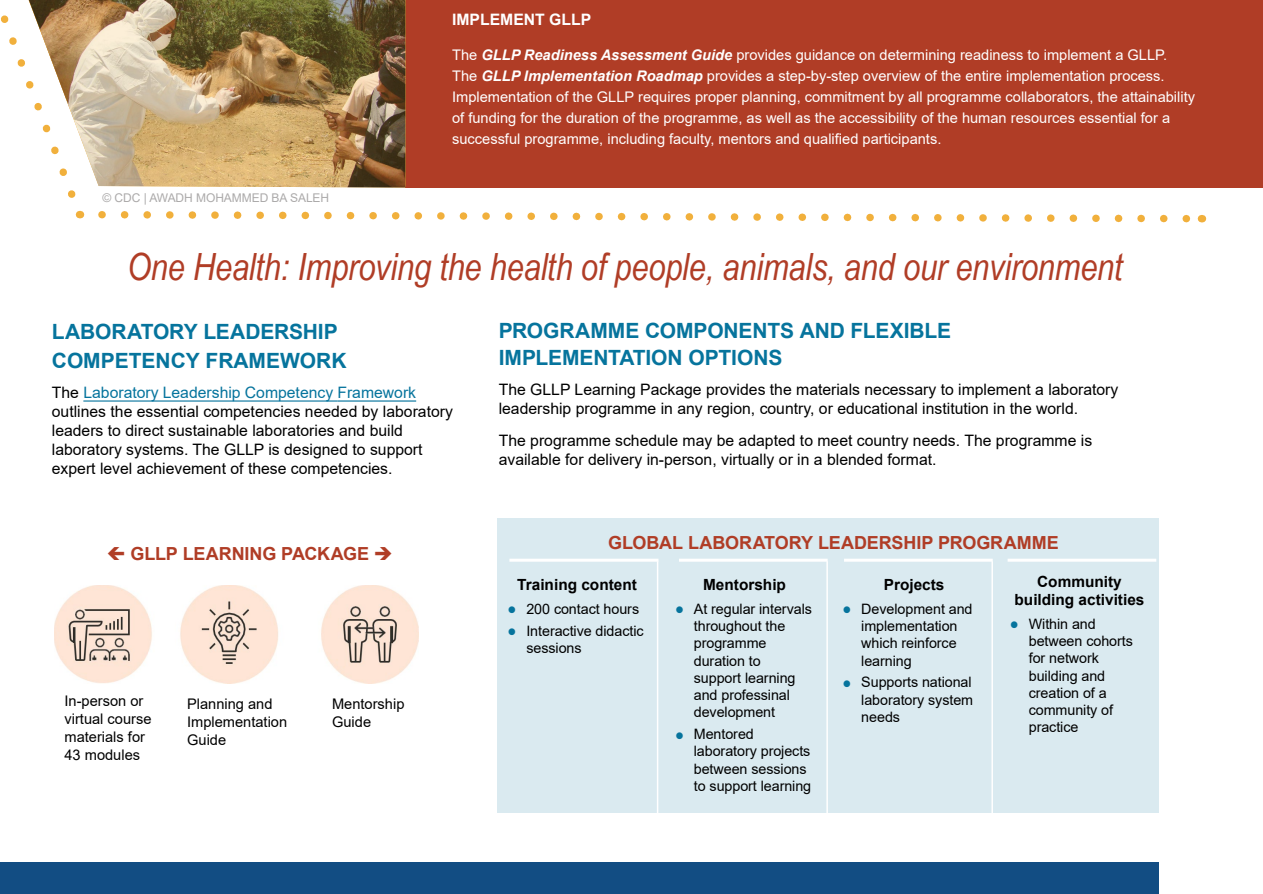
<style>
.page{position:relative;width:1263px;height:894px;background:#fff}
.page>*{position:absolute;margin:0;border:0;box-sizing:border-box;transform-origin:0 0}
.H2_Arial_28_Pt_Strong_Cond{font:italic 37.5px "Arial Narrow";letter-spacing:-.005em;color:#b03d26}
.H3_Arial_14_pt_Teal{font:700 21px/27px "Arial";letter-spacing:-.005em;color:#06749d}
.P_Arial_10_5_Pt_reg_Ex_Sp_c___Ls_Sp{font:700 21px/28.5px "Arial";color:#06749d}
.H4_Arial_12_pt_Red{font:700 18px "Arial";letter-spacing:-.005em;color:#b03d26}
.P_Arial_10_5_Pt_reg_Ex_Sp_c___Ls_Sp-2{font:15.75px/18.9px "Arial";color:#000}
.P_Arial_10_5_Pt_reg{font:700 15.75px "Arial";color:#fff}
.P_Arial_10_25_Pt_reg_Ls_Sp_Center{font:700 15.3px/18px "Arial";color:#000;text-align:center}
.P_Arial_9_5_Pt_reg{font:14.7px/21px "Arial";color:#fff}
.P_Arial_9_75_Pt_reg_Ls_Sp_Left{font:14.7px/18px "Arial";color:#000}
.t1{font:14.4px/17.2px "Arial";letter-spacing:-.005em;color:#000}
.t2{font:12px "Arial";letter-spacing:-.005em;color:#acaaaa}
.s1{font-weight:700;font-style:italic}
.s2{color:#06749d}
</style>
<div class="page">
<svg style="left:1px;top:15px;width:84px;height:203px"></svg>
<svg style="left:98px;top:211px;width:1104px;height:12px"></svg>
<div style="left:405px;top:0;width:858px;height:187px;background:#b03d26"></div>
<div style="left:497px;top:518px;width:661px;height:293px;background:#daeaf0"></div>
<hr style="left:657px;top:561px;width:1px;height:253px;background:#fff">
<hr style="left:826px;top:561px;width:2px;height:253px;background:#fff">
<hr style="left:991px;top:561px;width:2px;height:253px;background:#fff">
<hr style="left:509px;top:558px;width:149px;height:3px;background:#fff">
<hr style="left:679px;top:558px;width:148px;height:3px;background:#fff">
<hr style="left:844px;top:558px;width:148px;height:3px;background:#fff">
<hr style="left:1007px;top:558px;width:149px;height:3px;background:#fff">
<div style="left:0;top:861px;width:1158px;height:32px;background:#124d83"></div>
<img style="left:29px;top:0;width:376px;height:187px">
<img style="left:54px;top:585px;width:364px;height:98px">
<hr style="left:83px;top:400px;width:254px;height:1px;background:#06749d">
<hr style="left:337px;top:400px;width:79px;height:1px;background:#06749d">
<p class="t2" style="left:102px;top:189px;width:228px">© CDC | AWADH MOHAMMED BA SALEH</p>
<p class="P_Arial_10_5_Pt_reg" style="left:452px;top:8px;width:141px">IMPLEMENT GLLP</p>
<p class="P_Arial_9_5_Pt_reg" style="left:452px;top:44px;width:744px">The <span class="s1">GLLP Readiness Assessment Guide</span> provides guidance on determining readiness to implement a GLLP.<br>The <span class="s1">GLLP Implementation Roadmap</span> provides a step-by-step overview of the entire implementation process.<br>Implementation of the GLLP requires proper planning, commitment by all programme collaborators, the attainability of funding for the duration of the programme, as well as the accessibility of the human resources essential for a successful programme, including faculty, mentors and qualified participants.</p>
<h2 class="H2_Arial_28_Pt_Strong_Cond" style="left:127px;top:241px;width:997px">One Health: Improving the health of people, animals, and our environment</h2>
<p class="P_Arial_10_5_Pt_reg_Ex_Sp_c___Ls_Sp" style="left:52px;top:318px;width:296px">LABORATORY LEADERSHIP<br>COMPETENCY FRAMEWORK</p>
<p class="P_Arial_10_5_Pt_reg_Ex_Sp_c___Ls_Sp-2" style="left:52px;top:383px;width:402px">The <span class="s2">L</span><span class="s2">aboratory</span> <span class="s2">L</span><span class="s2">eadership</span> <span class="s2">C</span><span class="s2">ompetency</span> <span class="s2">F</span><span class="s2">ramework </span>outlines the essential competencies needed by laboratory leaders to direct sustainable laboratories and build laboratory systems. The GLLP is designed to support expert level achievement of these competencies.</p>
<h3 class="H3_Arial_14_pt_Teal" style="left:499px;top:317px;width:454px">PROGRAMME COMPONENTS AND FLEXIBLE<br>IMPLEMENTATION OPTIONS</h3>
<p class="P_Arial_10_5_Pt_reg_Ex_Sp_c___Ls_Sp-2" style="left:499px;top:380px;width:621px">The GLLP Learning Package provides the materials necessary to implement a laboratory leadership programme in any region, country, or educational institution in the world.</p>
<p class="P_Arial_10_5_Pt_reg_Ex_Sp_c___Ls_Sp-2" style="left:499px;top:431px;width:595px">The programme schedule may be adapted to meet country needs. The programme is available for delivery in-person, virtually or in a blended format.</p>
<h4 class="H4_Arial_12_pt_Red" style="left:131px;top:541px;width:264px">GLLP LEARNING PACKAGE ➔</h4>
<p class="P_Arial_9_75_Pt_reg_Ls_Sp_Left" style="left:64px;top:691px;width:88px">In-person or virtual course materials for<br>43 modules</p>
<p class="P_Arial_9_75_Pt_reg_Ls_Sp_Left" style="left:187px;top:694px;width:101px">Planning and<br>Implementation<br>Guide</p>
<p class="P_Arial_9_75_Pt_reg_Ls_Sp_Left" style="left:332px;top:694px;width:74px">Mentorship<br>Guide</p>
<h4 class="H4_Arial_12_pt_Red" style="left:608px;top:529px;width:452px">GLOBAL LABORATORY LEADERSHIP PROGRAMME</h4>
<p class="P_Arial_10_25_Pt_reg_Ls_Sp_Center" style="left:517px;top:575px;width:121px">Training content</p>
<p class="t1" style="left:526px;top:599px;width:114px">200 contact hours</p>
<p class="t1" style="left:526px;top:621px;width:119px">Interactive didactic sessions</p>
<p class="P_Arial_10_25_Pt_reg_Ls_Sp_Center" style="left:1014px;top:572px;width:131px">Community building activities</p>
<p class="t1" style="left:1028px;top:614px;width:106px">Within and between cohorts for network building and creation of a community of practice</p>
<p class="P_Arial_10_25_Pt_reg_Ls_Sp_Center" style="left:703px;top:575px;width:84px">Mentorship</p>
<p class="t1" style="left:694px;top:599px;width:120px">At regular intervals throughout the programme duration to<br>support learning and professinal development</p>
<p class="t1" style="left:694px;top:725px;width:119px">Mentored laboratory projects between sessions to support learning</p>
<p class="P_Arial_10_25_Pt_reg_Ls_Sp_Center" style="left:884px;top:575px;width:62px">Projects</p>
<p class="t1" style="left:861px;top:599px;width:113px">Development and implementation which reinforce learning</p>
<p class="t1" style="left:861px;top:673px;width:113px;text-align:justify">Supports national laboratory system needs</p>
</div>
